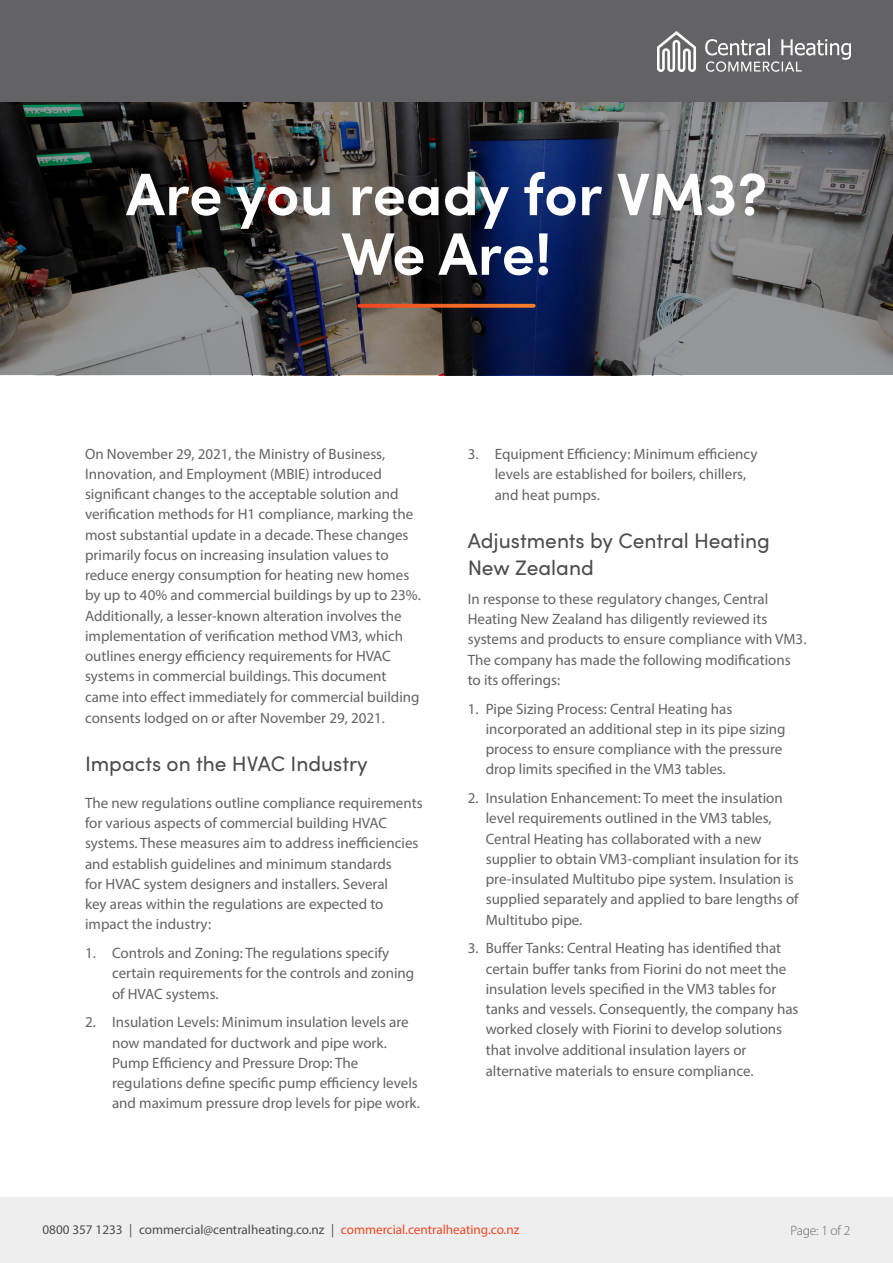
<style>
.page{position:relative;width:893px;height:1263px;background:#fff}
.page>*{position:absolute;margin:0;border:0;box-sizing:border-box;transform-origin:0 0}
.Heading_1{font:600 60px/59.6px "Sofia Pro";color:#fff;text-align:center}
.Body{font:21px/27px "Sofia Pro";color:#4b4c4d}
.Body-2{font:15px/20.2px "Myriad Pro";color:#636366}
.t1{font:300 13.5px "Myriad Pro";letter-spacing:-.01em;color:#636366}
.t2{font:13.2px "Myriad Pro";color:#4b4c4d}
.s1{color:#ef4722}
</style>
<div class="page">
<div style="left:0;top:0;width:893px;height:103px;background:#636366"></div>
<div style="left:0;top:1197px;width:893px;height:66px;background:#eeeeef"></div>
<img style="left:658px;top:31px;width:192px;height:40px">
<img style="left:0;top:103px;width:893px;height:272px">
<svg style="left:359px;top:304px;width:175px;height:4px"></svg>
<p class="Heading_1" style="left:126px;top:160px;width:643px">Are you ready for VM3?<br>We Are!</p>
<p class="Body-2" style="left:85px;top:443px;width:337px">On November 29, 2021, the Ministry of Business, Innovation, and Employment (MBIE) introduced significant changes to the acceptable solution and verification methods for H1 compliance, marking the most substantial update in a decade. These changes primarily focus on increasing insulation values to reduce energy consumption for heating new homes by up to 40% and commercial buildings by up to 23%.<br>Additionally, a lesser-known alteration involves the implementation of verification method VM3, which outlines energy efficiency requirements for HVAC systems in commercial buildings. This document came into effect immediately for commercial building consents lodged on or after November 29, 2021.</p>
<p class="Body" style="left:85px;top:748px;width:284px">Impacts on the HVAC Industry</p>
<p class="Body-2" style="left:85px;top:792px;width:339px">The new regulations outline compliance requirements for various aspects of commercial building HVAC systems. These measures aim to address inefficiencies and establish guidelines and minimum standards<br>for HVAC system designers and installers. Several<br>key areas within the regulations are expected to impact the industry:</p>
<p class="Body-2" style="left:112px;top:943px;width:304px;text-indent:-27px">1. Controls and Zoning: The regulations specify certain requirements for the controls and zoning of HVAC systems.</p>
<p class="Body-2" style="left:112px;top:1012px;width:309px;text-indent:-27px">2. Insulation Levels: Minimum insulation levels are now mandated for ductwork and pipe work.<br>Pump Efficiency and Pressure Drop: The regulations define specific pump efficiency levels and maximum pressure drop levels for pipe work.</p>
<p class="Body-2" style="left:495px;top:443px;width:264px;line-height:20.7px;text-indent:-27px">3. Equipment Efficiency: Minimum efficiency levels are established for boilers, chillers, and heat pumps.</p>
<p class="Body" style="left:468px;top:526px;width:304px">Adjustments by Central Heating<br>New Zealand</p>
<p class="Body-2" style="left:468px;top:588px;width:340px">In response to these regulatory changes, Central Heating New Zealand has diligently reviewed its systems and products to ensure compliance with VM3.<br>The company has made the following modifications to its offerings:</p>
<p class="Body-2" style="left:486px;top:698px;width:301px;text-indent:-18px">1. Pipe Sizing Process: Central Heating has incorporated an additional step in its pipe sizing process to ensure compliance with the pressure drop limits specified in the VM3 tables.</p>
<p class="Body-2" style="left:486px;top:788px;width:315px;text-indent:-18px">2. Insulation Enhancement: To meet the insulation level requirements outlined in the VM3 tables, Central Heating has collaborated with a new supplier to obtain VM3-compliant insulation for its pre-insulated Multitubo pipe system. Insulation is supplied separately and applied to bare lengths of Multitubo pipe.</p>
<p class="Body-2" style="left:486px;top:938px;width:314px;text-indent:-18px">3. Buffer Tanks: Central Heating has identified that certain buffer tanks from Fiorini do not meet the insulation levels specified in the VM3 tables for tanks and vessels. Consequently, the company has worked closely with Fiorini to develop solutions that involve additional insulation layers or alternative materials to ensure compliance.</p>
<p class="t2" style="left:43px;top:1221px;width:478px">0800 357 1233 | commercial@centralheating.co.nz | <span class="s1">commercial.centralheating.co.nz</span></p>
<p class="t1" style="left:790px;top:1222px;width:62px">Page: 1 of 2</p>
</div>
